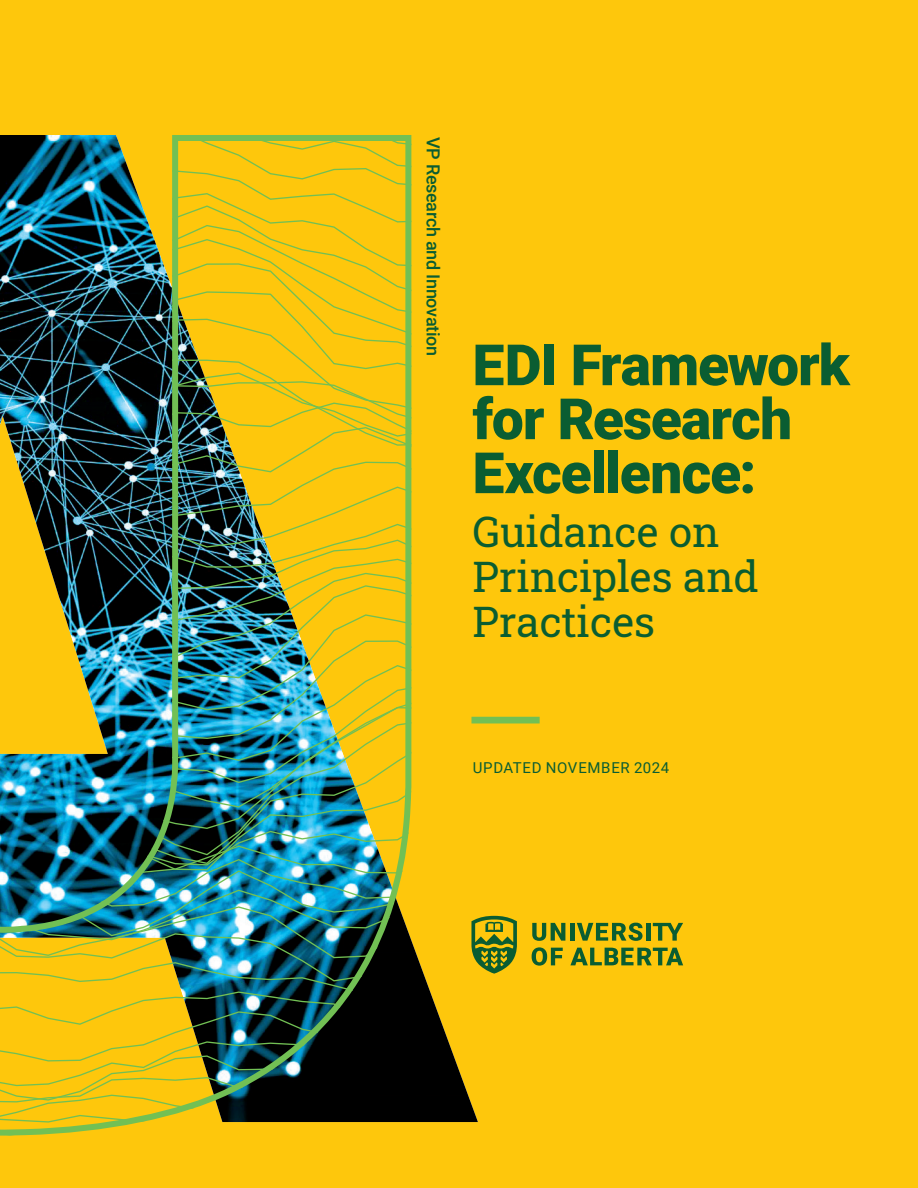
<style>
.page{position:relative;width:918px;height:1188px;background:#fec70c}
.page>*{position:absolute;margin:0;border:0;box-sizing:border-box;transform-origin:0 0}
.t1{font:900 57px/54px "Roboto";letter-spacing:-.02em;color:#0a5d32}
.t2{font:42px/45px "Roboto Slab";color:#0a5d32}
.t3{font:500 18px "Roboto";letter-spacing:-.015em;color:#0a5d32}
.Report_-_Cover_Date{font:15px "Roboto";letter-spacing:.045em;color:#0a5d32}
</style>
<div class="page">
<img style="left:414px;top:716px;width:64px;height:406px">
<img style="left:0;top:135px;width:414px;height:1001px">
<svg style="left:532px;top:923px;width:33px;height:18px"></svg>
<hr style="left:570px;top:923px;width:4px;height:18px;background:#0a5d32">
<svg style="left:577px;top:923px;width:66px;height:18px"></svg>
<hr style="left:646px;top:923px;width:4px;height:18px;background:#0a5d32">
<svg style="left:653px;top:923px;width:30px;height:18px"></svg>
<svg style="left:532px;top:947px;width:31px;height:19px"></svg>
<svg style="left:570px;top:948px;width:113px;height:17px"></svg>
<svg style="left:471px;top:916px;width:46px;height:58px"></svg>
<div style="left:471px;top:717px;width:69px;height:6px;background:#72c054"></div>
<p class="t3" style="left:446px;top:137px;width:221px;rotate:90deg">VP Research and Innovation</p>
<p class="t1" style="left:472px;top:336px;width:379px">EDI Framework for Research<br>Excellence:</p>
<p class="t2" style="left:472px;top:508px;width:288px">Guidance on<br>Principles and<br>Practices</p>
<p class="Report_-_Cover_Date" style="left:473px;top:757px;width:198px">UPDATED NOVEMBER 2024</p>
</div>
